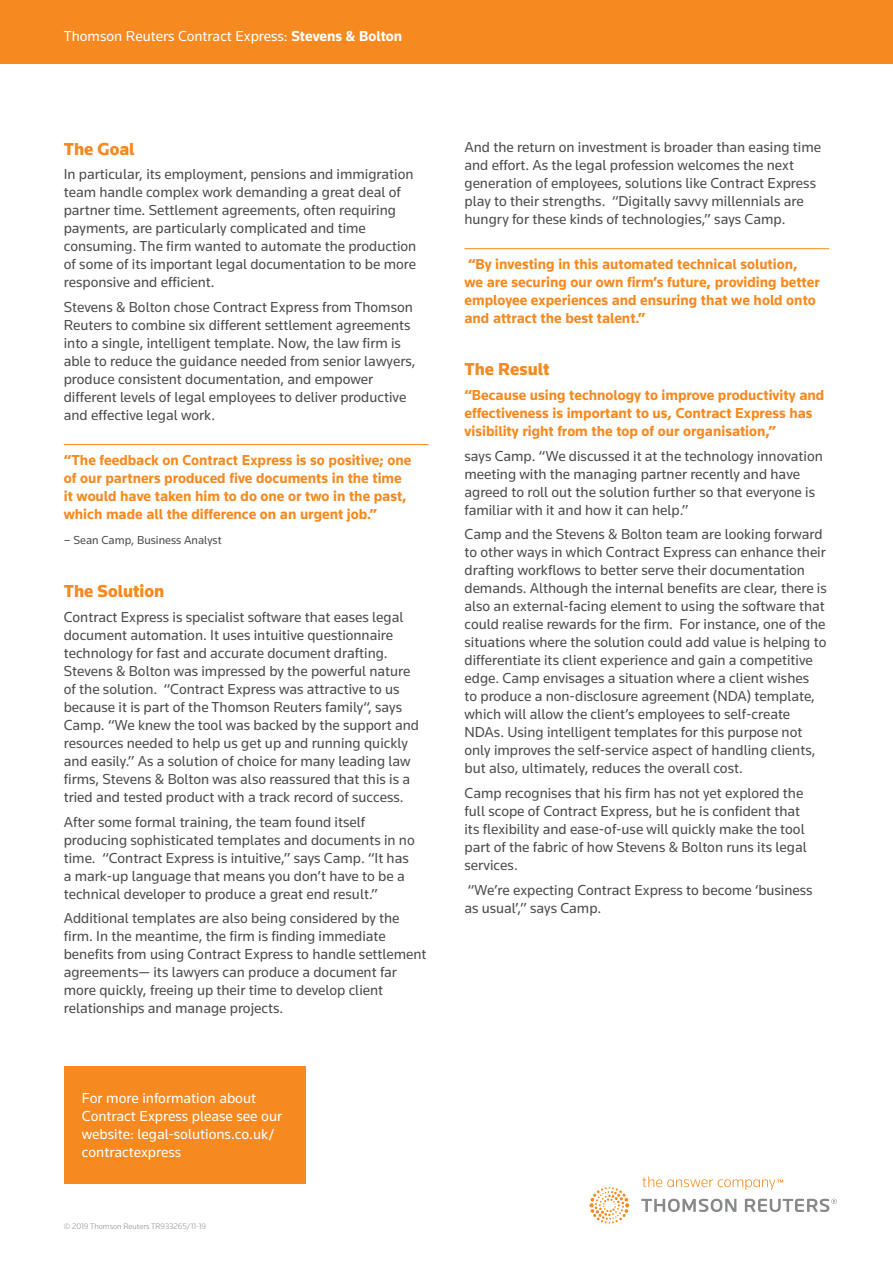
<style>
.page{position:relative;width:893px;height:1263px;background:#fff}
.page>*{position:absolute;margin:0;border:0;box-sizing:border-box;transform-origin:0 0}
.t1{font:900 18px "Knowledge";color:#f6891f}
.t2{font:15px/18px "Knowledge";color:#4d4d4f}
.t3{font:700 15px/18px "Knowledge";color:#f6891f}
.t4{font:15px/18px "Knowledge";color:#fff}
.t5{font:12px "Knowledge";color:#4d4d4f}
.t6{font:300 8.25px "Knowledge";color:#86888a}
.s1{font-weight:700}
</style>
<div class="page">
<div style="left:0;top:0;width:893px;height:64px;background:#f6891f"></div>
<hr style="left:64px;top:444px;width:364px;height:1px;background:#f6891f">
<hr style="left:464px;top:248px;width:365px;height:1px;background:#f6891f">
<div style="left:64px;top:1065px;width:241px;height:118px;background:#f6891f"></div>
<svg style="left:589px;top:1176px;width:248px;height:47px"></svg>
<p class="t4" style="left:64px;top:27px;width:340px">Thomson Reuters Contract Express: <span class="s1">Stevens &amp; Bolton</span></p>
<p class="t1" style="left:64px;top:138px;width:72px">The Goal</p>
<p class="t2" style="left:64px;top:165px;width:354px">In particular, its employment, pensions and immigration team handle complex work demanding a great deal of partner time. Settlement agreements, often requiring payments, are particularly complicated and time consuming. The firm wanted to automate the production of some of its important legal documentation to be more responsive and efficient.</p>
<p class="t2" style="left:64px;top:298px;width:353px">Stevens &amp; Bolton chose Contract Express from Thomson Reuters to combine six different settlement agreements into a single, intelligent template. Now, the law firm is able to reduce the guidance needed from senior lawyers, produce consistent documentation, and empower different levels of legal employees to deliver productive and effective legal work.</p>
<p class="t3" style="left:64px;top:451px;width:349px">“The feedback on Contract Express is so positive; one of our partners produced five documents in the time it would have taken him to do one or two in the past, which made all the difference on an urgent job.”</p>
<p class="t5" style="left:64px;top:532px;width:159px">– Sean Camp, Business Analyst</p>
<p class="t1" style="left:64px;top:580px;width:102px">The Solution</p>
<p class="t2" style="left:64px;top:608px;width:357px">Contract Express is specialist software that eases legal document automation. It uses intuitive questionnaire technology for fast and accurate document drafting.<br>Stevens &amp; Bolton was impressed by the powerful nature of the solution. “Contract Express was attractive to us because it is part of the Thomson Reuters family“, says Camp. “We knew the tool was backed by the support and resources needed to help us get up and running quickly and easily.” As a solution of choice for many leading law firms, Stevens &amp; Bolton was also reassured that this is a tried and tested product with a track record of success.</p>
<p class="t2" style="left:64px;top:812px;width:352px">After some formal training, the team found itself producing sophisticated templates and documents in no time. “Contract Express is intuitive,” says Camp. “It has a mark-up language that means you don’t have to be a technical developer to produce a great end result.”</p>
<p class="t2" style="left:64px;top:909px;width:364px">Additional templates are also being considered by the firm. In the meantime, the firm is finding immediate benefits from using Contract Express to handle settlement agreements— its lawyers can produce a document far more quickly, freeing up their time to develop client relationships and manage projects.</p>
<p class="t4" style="left:82px;top:1089px;width:202px">For more information about<br>Contract Express please see our website: legal-solutions.co.uk/ contractexpress</p>
<p class="t6" style="left:64px;top:1221px;width:144px">© 2019 Thomson Reuters TR933265/11-19</p>
<p class="t2" style="left:464px;top:138px;width:358px">And the return on investment is broader than easing time and effort. As the legal profession welcomes the next generation of employees, solutions like Contract Express play to their strengths. “Digitally savvy millennials are hungry for these kinds of technologies,” says Camp.</p>
<p class="t3" style="left:464px;top:255px;width:357px">“By investing in this automated technical solution,<br>we are securing our own firm’s future, providing better employee experiences and ensuring that we hold onto and attract the best talent.”</p>
<p class="t1" style="left:464px;top:358px;width:87px">The Result</p>
<p class="t3" style="left:464px;top:386px;width:361px">“Because using technology to improve productivity and effectiveness is important to us, Contract Express has visibility right from the top of our organisation,”</p>
<p class="t2" style="left:464px;top:446px;width:360px">says Camp. “We discussed it at the technology innovation meeting with the managing partner recently and have agreed to roll out the solution further so that everyone is familiar with it and how it can help.”</p>
<p class="t2" style="left:464px;top:525px;width:364px">Camp and the Stevens &amp; Bolton team are looking forward to other ways in which Contract Express can enhance their drafting workflows to better serve their documentation demands. Although the internal benefits are clear, there is also an external-facing element to using the software that could realise rewards for the firm. For instance, one of the situations where the solution could add value is helping to differentiate its client experience and gain a competitive edge. Camp envisages a situation where a client wishes<br>to produce a non-disclosure agreement (NDA) template, which will allow the client’s employees to self-create NDAs. Using intelligent templates for this purpose not only improves the self-service aspect of handling clients, but also, ultimately, reduces the overall cost.</p>
<p class="t2" style="left:464px;top:784px;width:344px">Camp recognises that his firm has not yet explored the full scope of Contract Express, but he is confident that its flexibility and ease-of-use will quickly make the tool part of the fabric of how Stevens &amp; Bolton runs its legal services.</p>
<p class="t2" style="left:464px;top:881px;width:350px">“We’re expecting Contract Express to become ‘business as usual’,” says Camp.</p>
</div>
